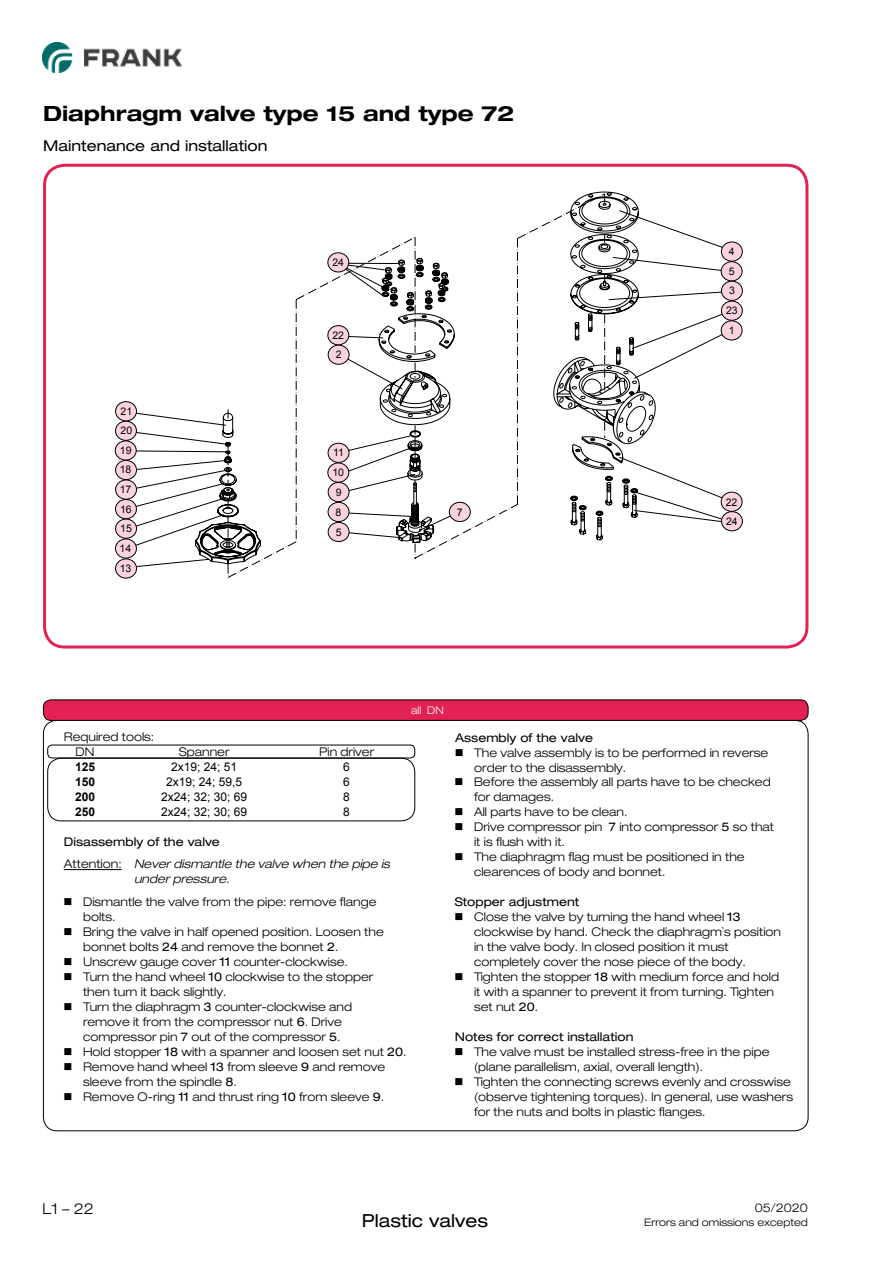
<style>
.page{position:relative;width:893px;height:1263px;background:#fff}
.page>*{position:absolute;margin:0;border:0;box-sizing:border-box;transform-origin:0 0}
.t1{font:700 expanded 21px "Helvetica Neue LT Pro";color:#000}
.t2{font:expanded 18px "Helvetica Neue LT Pro";color:#000}
.t3{font:expanded 15px "Helvetica Neue LT Pro";color:#000}
.t4{font:300 expanded 15px "Helvetica Neue LT Pro";color:#000}
.t5{font:300 expanded 12px/15px "Helvetica Neue LT Pro";color:#000}
.t6{font:italic 300 expanded 12px/22.5px "Helvetica Neue LT Pro";color:#000}
.t7{font:12px "Arial";color:#000}
.t8{font:expanded 12px "Helvetica Neue LT Pro";color:#000}
.t9{font:700 12px "Arial";color:#000}
.t10{font:10.5px/19.6px "Arial";color:#000;text-align:justify}
.t11{font:300 expanded 10.5px "Helvetica Neue LT Pro";color:#000}
.t12{font:300 expanded 10.5px "Helvetica Neue LT Pro";color:#fff}
.s1{font-weight:400;font-style:normal}
.s2{font-style:normal}
.s3{font-weight:400}
</style>
<div class="page">
<img style="left:43px;top:43px;width:139px;height:30px">
<svg style="left:228px;top:252px;width:217px;height:326px"></svg>
<div style="left:43px;top:164px;width:765px;height:484px;border:3px solid #e42153;border-radius:20px"></div>
<svg style="left:115px;top:421px;width:21px;height:19px"></svg>
<div style="left:115px;top:421px;width:22px;height:19px;border:1px solid #000;border-radius:50%"></div>
<div style="left:115px;top:441px;width:21px;height:19px;background:#fad3dd;border-radius:50%"></div>
<div style="left:115px;top:441px;width:21px;height:19px;border:1px solid #000;border-radius:50%"></div>
<div style="left:116px;top:460px;width:21px;height:20px;background:#fad3dd;border-radius:50%"></div>
<div style="left:115px;top:460px;width:22px;height:20px;border:1px solid #000;border-radius:50%"></div>
<div style="left:116px;top:480px;width:21px;height:19px;background:#fad3dd;border-radius:50%"></div>
<div style="left:115px;top:480px;width:22px;height:19px;border:1px solid #000;border-radius:50%"></div>
<svg style="left:115px;top:499px;width:21px;height:20px"></svg>
<div style="left:115px;top:499px;width:22px;height:20px;border:1px solid #000;border-radius:50%"></div>
<div style="left:116px;top:519px;width:21px;height:19px;background:#fad3dd;border-radius:50%"></div>
<div style="left:115px;top:519px;width:22px;height:19px;border:1px solid #000;border-radius:50%"></div>
<svg style="left:115px;top:539px;width:21px;height:19px"></svg>
<div style="left:115px;top:539px;width:22px;height:19px;border:1px solid #000;border-radius:50%"></div>
<div style="left:116px;top:559px;width:21px;height:19px;background:#fad3dd;border-radius:50%"></div>
<div style="left:115px;top:559px;width:22px;height:19px;border:1px solid #000;border-radius:50%"></div>
<div style="left:328px;top:443px;width:21px;height:19px;background:#fad3dd;border-radius:50%"></div>
<div style="left:328px;top:443px;width:21px;height:20px;border:1px solid #000;border-radius:50%"></div>
<div style="left:328px;top:463px;width:21px;height:19px;background:#fad3dd;border-radius:50%"></div>
<div style="left:328px;top:463px;width:21px;height:19px;border:1px solid #000;border-radius:50%"></div>
<div style="left:328px;top:482px;width:21px;height:20px;background:#fad3dd;border-radius:50%"></div>
<div style="left:328px;top:482px;width:21px;height:20px;border:1px solid #000;border-radius:50%"></div>
<div style="left:721px;top:242px;width:21px;height:19px;background:#fad3dd;border-radius:50%"></div>
<div style="left:721px;top:242px;width:21px;height:19px;border:1px solid #000;border-radius:50%"></div>
<div style="left:721px;top:262px;width:21px;height:19px;background:#fad3dd;border-radius:50%"></div>
<div style="left:721px;top:262px;width:21px;height:19px;border:1px solid #000;border-radius:50%"></div>
<div style="left:721px;top:281px;width:21px;height:19px;background:#fad3dd;border-radius:50%"></div>
<div style="left:721px;top:281px;width:21px;height:20px;border:1px solid #000;border-radius:50%"></div>
<div style="left:721px;top:321px;width:21px;height:19px;background:#fad3dd;border-radius:50%"></div>
<div style="left:721px;top:321px;width:21px;height:19px;border:1px solid #000;border-radius:50%"></div>
<div style="left:721px;top:492px;width:21px;height:19px;background:#fad3dd;border-radius:50%"></div>
<div style="left:721px;top:492px;width:21px;height:19px;border:1px solid #000;border-radius:50%"></div>
<div style="left:721px;top:512px;width:21px;height:19px;background:#fad3dd;border-radius:50%"></div>
<div style="left:721px;top:511px;width:21px;height:20px;border:1px solid #000;border-radius:50%"></div>
<div style="left:721px;top:301px;width:21px;height:19px;background:#fad3dd;border-radius:50%"></div>
<div style="left:721px;top:301px;width:21px;height:19px;border:1px solid #000;border-radius:50%"></div>
<div style="left:328px;top:345px;width:21px;height:19px;background:#fad3dd;border-radius:50%"></div>
<div style="left:328px;top:345px;width:21px;height:19px;border:1px solid #000;border-radius:50%"></div>
<div style="left:328px;top:502px;width:21px;height:19px;background:#fad3dd;border-radius:50%"></div>
<div style="left:328px;top:502px;width:21px;height:20px;border:1px solid #000;border-radius:50%"></div>
<div style="left:328px;top:522px;width:21px;height:20px;background:#fad3dd;border-radius:50%"></div>
<div style="left:328px;top:522px;width:21px;height:20px;border:1px solid #000;border-radius:50%"></div>
<div style="left:328px;top:326px;width:21px;height:19px;background:#fad3dd;border-radius:50%"></div>
<div style="left:328px;top:325px;width:21px;height:20px;border:1px solid #000;border-radius:50%"></div>
<svg style="left:338px;top:192px;width:396px;height:351px"></svg>
<div style="left:328px;top:253px;width:21px;height:19px;background:#fad3dd;border-radius:50%"></div>
<div style="left:328px;top:253px;width:21px;height:19px;border:1px solid #000;border-radius:50%"></div>
<hr style="left:64px;top:869px;width:58px;height:1px;background:#000">
<div style="left:43px;top:700px;width:765px;height:20px;background:#e42153;border-radius:8px"></div>
<div style="left:43px;top:699px;width:765px;height:22px;border:1px solid #000;border-radius:8px"></div>
<div style="left:47px;top:745px;width:368px;height:13px;border:1px solid #000;border-radius:5px"></div>
<div style="left:47px;top:758px;width:368px;height:63px;border:1px solid #000;border-radius:14px"></div>
<svg style="left:122px;top:412px;width:139px;height:156px"></svg>
<div style="left:116px;top:402px;width:21px;height:19px;background:#fad3dd;border-radius:50%"></div>
<div style="left:115px;top:401px;width:22px;height:20px;border:1px solid #000;border-radius:50%"></div>
<h1 class="t1" style="left:43px;top:100px;width:473px">Diaphragm valve type 15 and type 72</h1>
<p class="t3" style="left:43px;top:136px;width:226px">Maintenance and installation</p>
<p class="t10" style="left:332px;top:253px;width:13px">24</p>
<p class="t10" style="left:332px;top:325px;width:13px">22</p>
<p class="t10" style="left:121px;top:401px;width:13px">21</p>
<p class="t10" style="left:120px;top:421px;width:14px">20<br>19<br>18<br>17<br>16<br>15<br>14<br>13</p>
<p class="t10" style="left:336px;top:345px;width:7px">2</p>
<p class="t10" style="left:332px;top:443px;width:13px;text-align:center">11<br>10<br>9</p>
<p class="t10" style="left:336px;top:502px;width:7px">8</p>
<p class="t10" style="left:457px;top:502px;width:7px">7</p>
<p class="t10" style="left:336px;top:522px;width:7px">5</p>
<p class="t12" style="left:411px;top:704px;width:34px">all DN</p>
<p class="t10" style="left:729px;top:242px;width:8px">4<br>5<br>3</p>
<p class="t10" style="left:729px;top:321px;width:7px">1</p>
<p class="t10" style="left:726px;top:301px;width:13px">23</p>
<p class="t10" style="left:726px;top:493px;width:13px;line-height:19.2px">22<br>24</p>
<p class="t5" style="left:76px;top:729px;width:80px;text-indent:-12px">Required tools:<br>DN</p>
<p class="t5" style="left:179px;top:744px;width:52px">Spanner</p>
<p class="t5" style="left:319px;top:744px;width:57px">Pin driver</p>
<p class="t9" style="left:75px;top:759px;width:22px">125</p>
<p class="t7" style="left:171px;top:759px;width:68px">2x19; 24; 51</p>
<p class="t7" style="left:343px;top:759px;width:8px">6</p>
<p class="t9" style="left:75px;top:774px;width:22px">150</p>
<p class="t7" style="left:166px;top:774px;width:78px">2x19; 24; 59,5</p>
<p class="t7" style="left:343px;top:774px;width:8px">6</p>
<p class="t9" style="left:75px;top:789px;width:22px">200</p>
<p class="t7" style="left:161px;top:789px;width:88px">2x24; 32; 30; 69</p>
<p class="t7" style="left:343px;top:789px;width:8px">8</p>
<p class="t9" style="left:75px;top:804px;width:22px">250</p>
<p class="t7" style="left:161px;top:804px;width:88px">2x24; 32; 30; 69</p>
<p class="t7" style="left:343px;top:804px;width:8px">8</p>
<p class="t6" style="left:64px;top:830px;width:327px"><span class="s1">Disassembly of the valve<br></span><span class="s2">Attention:</span> Never dismantle the valve when the pipe is</p>
<p class="t6" style="left:134px;top:868px;width:97px">under pressure.</p>
<p class="t5" style="left:83px;top:894px;width:325px">Dismantle the valve from the pipe: remove flange bolts.<br>Bring the valve in half opened position. Loosen the bonnet bolts <span class="s3">24</span> and remove the bonnet <span class="s3">2</span>.<br>Unscrew gauge cover <span class="s3">11</span> counter-clockwise.<br>Turn the hand wheel <span class="s3">10</span> clockwise to the stopper<br>then turn it back slightly.<br>Turn the diaphragm <span class="s3">3</span> counter-clockwise and<br>remove it from the compressor nut <span class="s3">6</span>. Drive compressor pin <span class="s3">7</span> out of the compressor <span class="s3">5</span>.<br>Hold stopper <span class="s3">18</span> with a spanner and loosen set nut <span class="s3">20</span>.<br>Remove hand wheel <span class="s3">13</span> from sleeve <span class="s3">9</span> and remove sleeve from the spindle <span class="s3">8</span>.<br>Remove O-ring <span class="s3">11</span> and thrust ring <span class="s3">10</span> from sleeve <span class="s3">9</span>.</p>
<p class="t8" style="left:455px;top:730px;width:140px">Assembly of the valve</p>
<p class="t5" style="left:474px;top:745px;width:296px">The valve assembly is to be performed in reverse order to the disassembly.</p>
<p class="t5" style="left:474px;top:774px;width:302px">Before the assembly all parts have to be checked for damages.<br>All parts have to be clean.<br>Drive compressor pin <span class="s3">7</span> into compressor <span class="s3">5</span> so that it is flush with it.<br>The diaphragm flag must be positioned in the clearences of body and bonnet.</p>
<p class="t5" style="left:474px;top:894px;width:309px;text-indent:-19px"><span class="s3">Stopper adjustment<br></span>Close the valve by turning the hand wheel <span class="s3">13 </span>clockwise by hand. Check the diaphragm`s position in the valve body. In closed position it must completely cover the nose piece of the body.<br>Tighten the stopper <span class="s3">18</span> with medium force and hold it with a spanner to prevent it from turning. Tighten set nut <span class="s3">20</span>.</p>
<p class="t8" style="left:455px;top:1029px;width:180px">Notes for correct installation</p>
<p class="t5" style="left:474px;top:1044px;width:320px">The valve must be installed stress-free in the pipe (plane parallelism, axial, overall length).<br>Tighten the connecting screws evenly and crosswise (observe tightening torques). In general, use washers for the nuts and bolts in plastic flanges.</p>
<p class="t4" style="left:43px;top:1199px;width:53px">L1 – 22</p>
<p class="t5" style="left:755px;top:1200px;width:54px">05/2020</p>
<h2 class="t2" style="left:362px;top:1209px;width:128px">Plastic valves</h2>
<p class="t11" style="left:644px;top:1215px;width:165px">Errors and omissions excepted</p>
</div>
